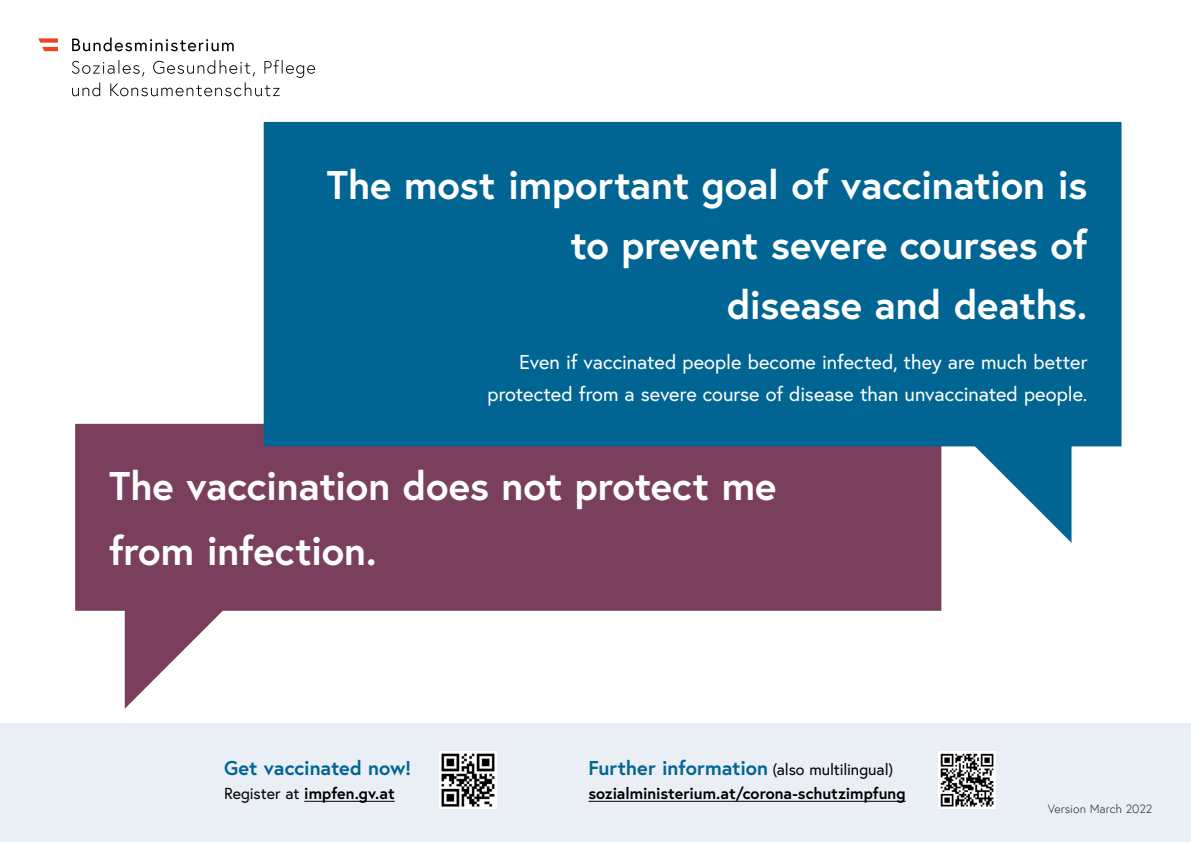
<style>
.page{position:relative;width:1191px;height:842px;background:#fff}
.page>*{position:absolute;margin:0;border:0;box-sizing:border-box;transform-origin:0 0}
.Infobox_p_Infobox_letzter_Absatz{font:700 40px/60px "Europa Austria";letter-spacing:-.01em;color:#fff}
.Infobox_p_Infobox_letzter_Absatz-2{font:20px/32.5px "Europa Austria";letter-spacing:-.005em;color:#fff;text-align:right}
.A3_V_h3{font:700 20px "Europa Austria";letter-spacing:-.005em;color:#006593}
.A3_V_p{font:700 16px "Europa Austria";color:#000}
.A3_V_p_Link{font:300 12px "Europa Austria";letter-spacing:-.005em;color:#000}
.s1{font-weight:400}
.s2{font-weight:400;font-size:16px;color:#000}
</style>
<div class="page">
<div style="left:0;top:723px;width:1191px;height:119px;background:#eaeff5"></div>
<hr style="left:588px;top:801px;width:317px;height:1px;background:#000">
<hr style="left:304px;top:801px;width:91px;height:1px;background:#000">
<img style="left:439px;top:752px;width:57px;height:57px">
<img style="left:938px;top:752px;width:57px;height:57px">
<div style="left:75px;top:424px;width:866px;height:187px;background:#793f5d"></div>
<div style="left:264px;top:122px;width:857px;height:324px;background:#006593"></div>
<svg style="left:968px;top:446px;width:103px;height:97px"></svg>
<svg style="left:125px;top:610px;width:103px;height:99px"></svg>
<svg style="left:72px;top:60px;width:243px;height:36px"></svg>
<svg style="left:72px;top:38px;width:162px;height:13px"></svg>
<svg style="left:38px;top:38px;width:20px;height:13px"></svg>
<p class="Infobox_p_Infobox_letzter_Absatz" style="left:327px;top:153px;width:762px;text-align:right">The most important goal of vaccination is to prevent severe courses of<br>disease and deaths.</p>
<p class="Infobox_p_Infobox_letzter_Absatz-2" style="left:487px;top:345px;width:601px">Even if vaccinated people become infected, they are much better protected from a severe course of disease than unvaccinated people.</p>
<p class="Infobox_p_Infobox_letzter_Absatz" style="left:109px;top:453px;width:669px;line-height:65px">The vaccination does not protect me from infection.</p>
<p class="A3_V_h3" style="left:224px;top:754px;width:189px">Get vaccinated now!</p>
<p class="A3_V_p" style="left:224px;top:783px;width:172px"><span class="s1">Register at</span> impfen.gv.at</p>
<p class="A3_V_h3" style="left:588px;top:754px;width:306px">Further information <span class="s2">(also multilingual)</span></p>
<p class="A3_V_p" style="left:588px;top:783px;width:319px">sozialministerium.at/corona-schutzimpfung</p>
<p class="A3_V_p_Link" style="left:1047px;top:801px;width:106px">Version March 2022</p>
</div>
